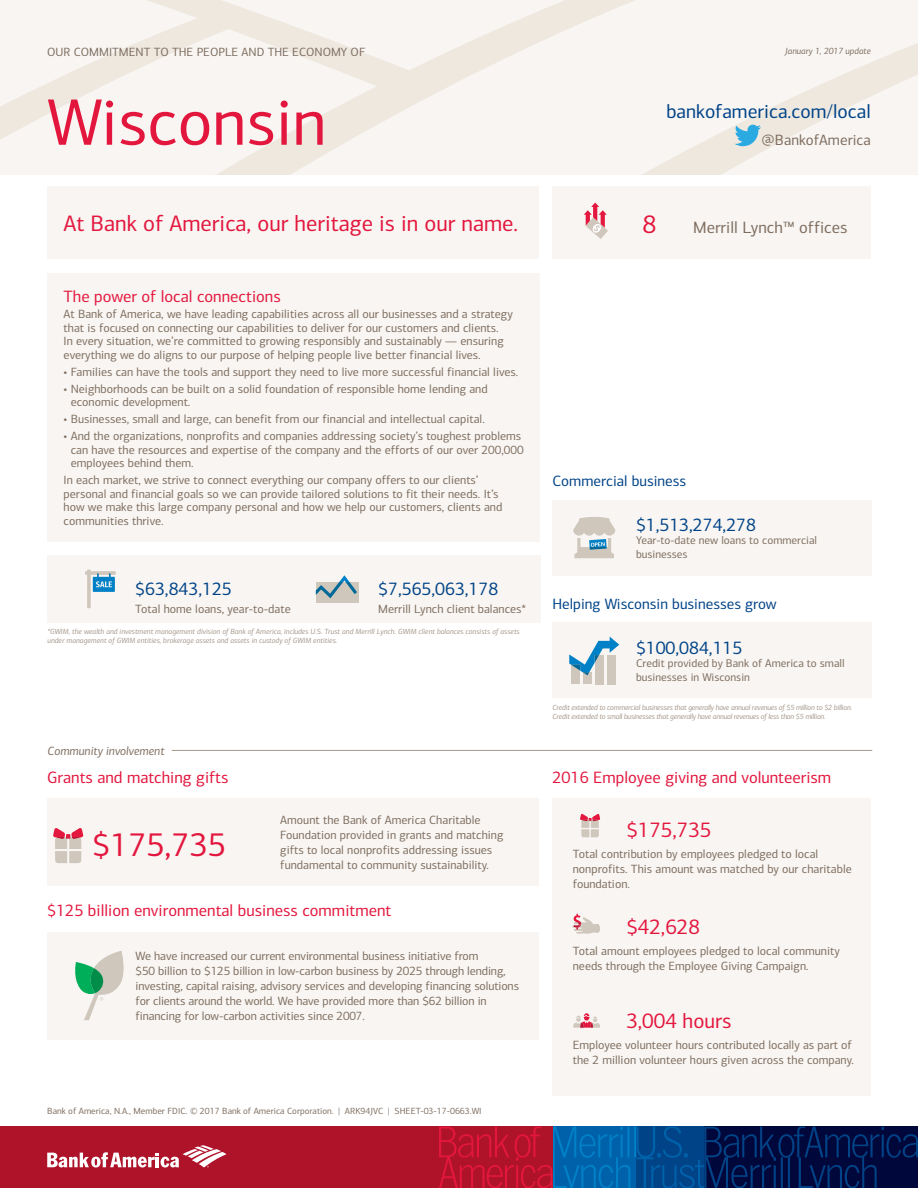
<style>
.page{position:relative;width:918px;height:1188px;background:#fff}
.page>*{position:absolute;margin:0;border:0;box-sizing:border-box;transform-origin:0 0}
.t1{font:66px "Connections";color:#e3173e}
.t2{font:33px "Connections";color:#e3173e}
.t3{font:25.5px "Connections";color:#e3173e}
.t4{font:22.5px "Connections";color:#e3173e}
.t5{font:21px "Connections";color:#e3173e}
.t6{font:19.5px "Connections";color:#004387}
.t7{font:18px "Connections";color:#004387}
.t8{font:16.5px "Connections";color:#e3173e}
.t9{font:16.5px "Connections";color:#7f6e60}
.t10{font:15px "Connections";color:#004387}
.t11{font:15px "Connections";color:#7f6e60}
.t12{font:12px/15px "Connections";color:#7f6e60}
.t13{font:italic 12px "Connections";color:#7f6e60}
.t14{font:11.25px/13.5px "Connections";color:#7f6e60}
.t15{font:9px "Connections";color:#7f6e60}
.t16{font:italic 9px "Connections";color:#7f6e60}
.t17{font:italic 7.5px/9px "Connections";color:#a6988b}
.t18{font:italic 7.5px "Connections";letter-spacing:-.025em;color:#a6988b}
</style>
<div class="page">
<div style="left:606px;top:798px;width:265px;height:45px;background:#f8f5f2"></div>
<div style="left:553px;top:843px;width:318px;height:51px;background:#f8f5f2"></div>
<div style="left:606px;top:894px;width:265px;height:46px;background:#f8f5f2"></div>
<div style="left:553px;top:940px;width:318px;height:48px;background:#f8f5f2"></div>
<div style="left:606px;top:988px;width:265px;height:46px;background:#f8f5f2"></div>
<div style="left:553px;top:1034px;width:318px;height:62px;background:#f8f5f2"></div>
<div style="left:274px;top:798px;width:265px;height:88px;background:#f8f5f2"></div>
<div style="left:130px;top:932px;width:409px;height:108px;background:#f8f5f2"></div>
<svg style="left:0;top:0;width:918px;height:174px;fill:#f8f5f2"></svg>
<div style="left:553px;top:798px;width:53px;height:45px;background:#f8f5f2"></div>
<svg style="left:580px;top:814px;width:20px;height:23px"></svg>
<div style="left:47px;top:798px;width:227px;height:88px;background:#f8f5f2"></div>
<svg style="left:53px;top:828px;width:30px;height:35px"></svg>
<svg style="left:735px;top:125px;width:26px;height:21px"></svg>
<hr style="left:172px;top:750px;width:700px;height:1px;background:#a6988b">
<div style="left:47px;top:186px;width:492px;height:73px;background:#f8f5f2"></div>
<div style="left:552px;top:186px;width:319px;height:73px;background:#f8f5f2"></div>
<svg style="left:584px;top:202px;width:24px;height:37px"></svg>
<div style="left:553px;top:500px;width:83px;height:75px;background:#f8f5f2"></div>
<div style="left:636px;top:500px;width:235px;height:75px;background:#f8f5f2"></div>
<div style="left:553px;top:623px;width:83px;height:75px;background:#f8f5f2"></div>
<div style="left:636px;top:623px;width:235px;height:75px;background:#f8f5f2"></div>
<svg style="left:573px;top:517px;width:42px;height:41px"></svg>
<div style="left:571px;top:665px;width:9px;height:19px;background:#cfc6bc"></div>
<div style="left:607px;top:655px;width:8px;height:29px;background:#cfc6bc"></div>
<div style="left:583px;top:672px;width:9px;height:12px;background:#cfc6bc"></div>
<div style="left:595px;top:655px;width:9px;height:29px;background:#cfc6bc"></div>
<svg style="left:569px;top:637px;width:50px;height:38px"></svg>
<div style="left:47px;top:273px;width:493px;height:269px;background:#f8f5f2"></div>
<div style="left:48px;top:555px;width:74px;height:68px;background:#f8f5f2"></div>
<div style="left:122px;top:555px;width:175px;height:68px;background:#f8f5f2"></div>
<div style="left:297px;top:555px;width:68px;height:68px;background:#f8f5f2"></div>
<div style="left:365px;top:555px;width:175px;height:68px;background:#f8f5f2"></div>
<div style="left:316px;top:582px;width:43px;height:20px;background:#cfc6bc"></div>
<svg style="left:316px;top:575px;width:41px;height:23px"></svg>
<div style="left:47px;top:932px;width:83px;height:108px;background:#f8f5f2"></div>
<svg style="left:75px;top:951px;width:49px;height:69px"></svg>
<div style="left:553px;top:894px;width:53px;height:46px;background:#f8f5f2"></div>
<div style="left:553px;top:988px;width:53px;height:46px;background:#f8f5f2"></div>
<svg style="left:573px;top:1013px;width:27px;height:15px"></svg>
<div style="left:0;top:1127px;width:439px;height:61px;background:#ae132a"></div>
<svg style="left:47px;top:1145px;width:180px;height:22px"></svg>
<svg style="left:439px;top:1127px;width:479px;height:61px;background:#2c295e"></svg>
<svg style="left:572px;top:914px;width:28px;height:20px"></svg>
<svg style="left:85px;top:569px;width:31px;height:39px"></svg>
<h1 class="t12" style="left:47px;top:45px;width:320px">OUR COMMITMENT TO THE PEOPLE AND THE ECONOMY OF</h1>
<h1 class="t1" style="left:47px;top:83px;width:281px">Wisconsin</h1>
<p class="t16" style="left:785px;top:46px;width:87px">January 1, 2017 update</p>
<p class="t6" style="left:666px;top:100px;width:206px">bankofamerica.com/local</p>
<p class="t11" style="left:761px;top:131px;width:111px">@BankofAmerica</p>
<p class="t4" style="left:63px;top:210px;width:456px">At Bank of America, our heritage is in our name.</p>
<p class="t3" style="left:643px;top:209px;width:15px">8</p>
<p class="t9" style="left:693px;top:218px;width:156px">Merrill Lynch™ offices</p>
<h2 class="t8" style="left:64px;top:287px;width:219px">The power of local connections</h2>
<p class="t12" style="left:64px;top:308px;width:451px;line-height:13.5px">At Bank of America, we have leading capabilities across all our businesses and a strategy that is focused on connecting our capabilities to deliver for our customers and clients.<br>In every situation, we’re committed to growing responsibly and sustainably — ensuring everything we do aligns to our purpose of helping people live better financial lives.</p>
<p class="t12" style="left:64px;top:364px;width:456px">• Families can have the tools and support they need to live more successful financial lives.</p>
<p class="t12" style="left:71px;top:382px;width:418px;line-height:13.5px;text-indent:-7px">• Neighborhoods can be built on a solid foundation of responsible home lending and economic development.</p>
<p class="t12" style="left:64px;top:412px;width:423px">• Businesses, small and large, can benefit from our financial and intellectual capital.</p>
<p class="t12" style="left:71px;top:430px;width:454px;line-height:13.5px;text-indent:-7px">• And the organizations, nonprofits and companies addressing society’s toughest problems can have the resources and expertise of the company and the efforts of our over 200,000 employees behind them.</p>
<p class="t12" style="left:64px;top:474px;width:440px;line-height:13.5px">In each market, we strive to connect everything our company offers to our clients’ personal and financial goals so we can provide tailored solutions to fit their needs. It’s how we make this large company personal and how we help our customers, clients and communities thrive.</p>
<p class="t7" style="left:378px;top:578px;width:122px">$7,565,063,178</p>
<p class="t12" style="left:378px;top:601px;width:150px">Merrill Lynch client balances*</p>
<p class="t17" style="left:48px;top:627px;width:474px">*GWIM, the wealth and investment management division of Bank of America, includes U.S. Trust and Merrill Lynch. GWIM client balances consists of assets under management of GWIM entities, brokerage assets and assets in custody of GWIM entities.</p>
<p class="t7" style="left:135px;top:578px;width:98px">$63,843,125</p>
<p class="t12" style="left:135px;top:601px;width:157px">Total home loans, year-to-date</p>
<h2 class="t13" style="left:48px;top:743px;width:119px">Community involvement</h2>
<h3 class="t8" style="left:47px;top:767px;width:183px">Grants and matching gifts</h3>
<p class="t12" style="left:280px;top:812px;width:225px">Amount the Bank of America Charitable<br>Foundation provided in grants and matching</p>
<p class="t2" style="left:92px;top:825px;width:135px">$175,735</p>
<p class="t12" style="left:280px;top:842px;width:213px">gifts to local nonprofits addressing issues fundamental to community sustainability.</p>
<h3 class="t8" style="left:47px;top:901px;width:346px">$125 billion environmental business commitment</h3>
<p class="t12" style="left:136px;top:948px;width:385px">We have increased our current environmental business initiative from<br>$50 billion to $125 billion in low-carbon business by 2025 through lending, investing, capital raising, advisory services and developing financing solutions for clients around the world. We have provided more than $62 billion in financing for low-carbon activities since 2007.</p>
<p class="t15" style="left:47px;top:1106px;width:436px">Bank of America, N.A., Member FDIC. © 2017 Bank of America Corporation. | ARK94JVC | SHEET-03-17-0663.WI</p>
<h3 class="t10" style="left:553px;top:472px;width:135px">Commercial business</h3>
<p class="t7" style="left:636px;top:514px;width:122px">$1,513,274,278</p>
<p class="t14" style="left:636px;top:534px;width:183px">Year-to-date new loans to commercial businesses</p>
<h3 class="t10" style="left:553px;top:595px;width:226px">Helping Wisconsin businesses grow</h3>
<p class="t7" style="left:636px;top:637px;width:108px">$100,084,115</p>
<p class="t14" style="left:636px;top:657px;width:210px">Credit provided by Bank of America to small businesses in Wisconsin</p>
<p class="t18" style="left:553px;top:703px;width:301px">Credit extended to commercial businesses that generally have annual revenues of $5 million to $2 billion.</p>
<p class="t18" style="left:553px;top:712px;width:275px">Credit extended to small businesses that generally have annual revenues of less than $5 million.</p>
<h3 class="t8" style="left:553px;top:767px;width:280px">2016 Employee giving and volunteerism</h3>
<p class="t5" style="left:626px;top:818px;width:87px">$175,735</p>
<p class="t12" style="left:573px;top:847px;width:281px">Total contribution by employees pledged to local nonprofits. This amount was matched by our charitable foundation.</p>
<p class="t5" style="left:626px;top:914px;width:75px">$42,628</p>
<p class="t12" style="left:573px;top:943px;width:269px">Total amount employees pledged to local community needs through the Employee Giving Campaign.</p>
<p class="t5" style="left:626px;top:1008px;width:107px">3,004 hours</p>
<p class="t12" style="left:573px;top:1037px;width:283px">Employee volunteer hours contributed locally as part of the 2 million volunteer hours given across the company.</p>
</div>
